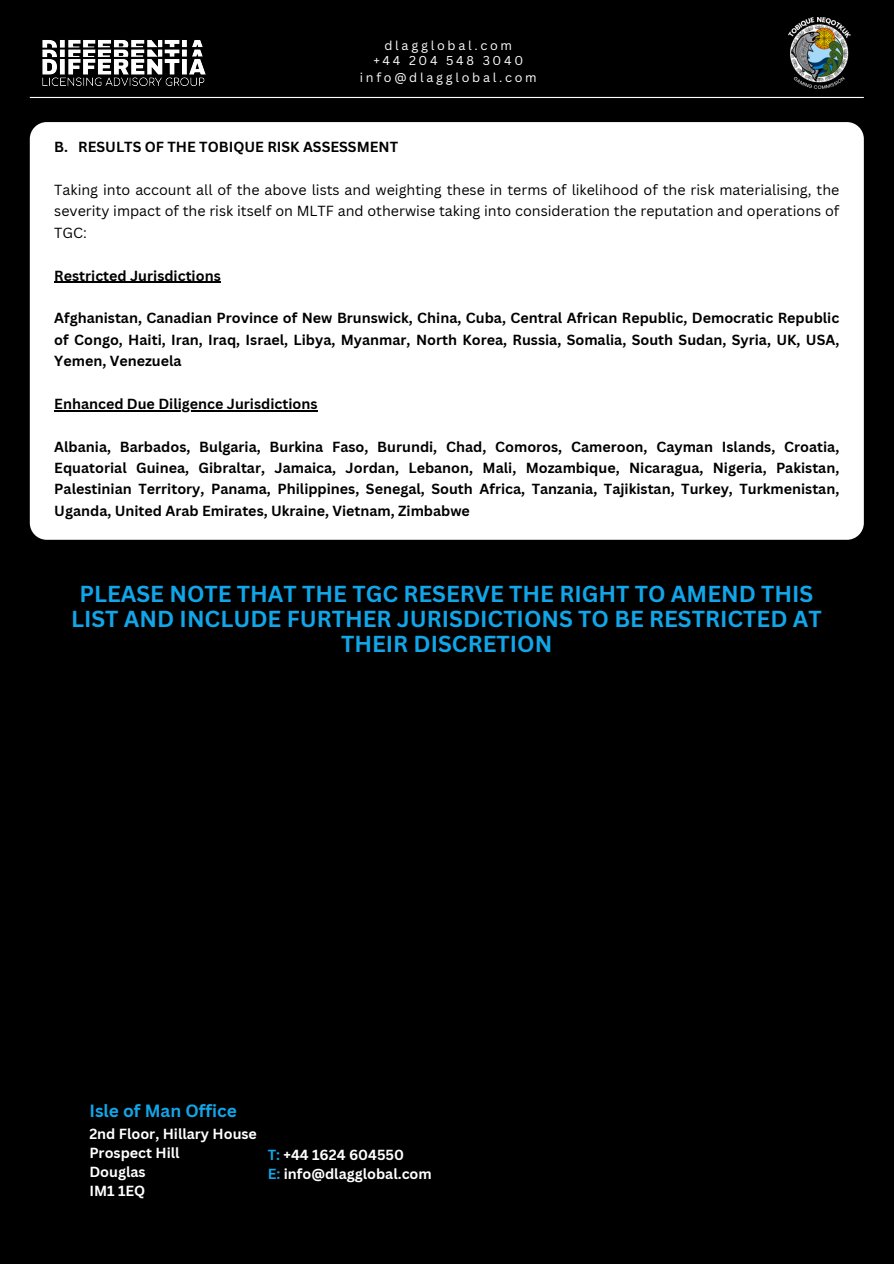
<style>
.page{position:relative;width:894px;height:1264px;background:#fff}
.page>*{position:absolute;margin:0;border:0;box-sizing:border-box;transform-origin:0 0}
.t1{font:700 22.5px/24.8px "Canva Sans";color:#11a6e9;text-align:center}
.t2{font:700 17.25px "Canva Sans";color:#11a6e9}
.t3{font:700 14.25px/21.3px "Canva Sans";color:#000;text-align:justify}
.t4{font:14.25px/21.3px "Canva Sans";color:#000;text-align:justify}
.t5{font:700 14.25px/19.2px "Canva Sans";color:#fff}
.t6{font:12.6px "Canva Sans";letter-spacing:.215em;color:#fff}
.s1{color:#11a6e9}
</style>
<div class="page">
<div style="left:0;top:0;width:893px;height:1263px;background:#000"></div>
<img style="left:42px;top:40px;width:164px;height:46px">
<hr style="left:30px;top:97px;width:833px;height:1px;background:#fff">
<img style="left:788px;top:18px;width:62px;height:71px">
<div style="left:30px;top:122px;width:833px;height:418px;background:#fff;border-radius:17px"></div>
<hr style="left:54px;top:282px;width:167px;height:1px;background:#000">
<hr style="left:54px;top:410px;width:263px;height:1px;background:#000">
<p class="t6" style="left:384px;top:37px;width:129px">dlagglobal.com</p>
<p class="t6" style="left:360px;top:68px;width:178px">info@dlagglobal.com</p>
<p class="t6" style="left:373px;top:52px;width:151px">+44 204 548 3040</p>
<p class="t3" style="left:94px;top:133px;width:10px">a</p>
<p class="t3" style="left:54px;top:136px;width:345px">B. RESULTS OF THE TOBIQUE RISK ASSESSMENT</p>
<h2 class="t4" style="left:54px;top:179px;width:786px">Taking into account all of the above lists and weighting these in terms of likelihood of the risk materialising, the severity impact of the risk itself on MLTF and otherwise taking into consideration the reputation and operations of TGC:</h2>
<h4 class="t3" style="left:54px;top:264px;width:168px">Restricted Jurisdictions</h4>
<h3 class="t3" style="left:54px;top:307px;width:786px">Afghanistan, Canadian Province of New Brunswick, China, Cuba, Central African Republic, Democratic Republic of Congo, Haiti, Iran, Iraq, Israel, Libya, Myanmar, North Korea, Russia, Somalia, South Sudan, Syria, UK, USA, Yemen, Venezuela</h3>
<h3 class="t3" style="left:54px;top:393px;width:264px">Enhanced Due Diligence Jurisdictions</h3>
<h3 class="t3" style="left:54px;top:435px;width:786px">Albania, Barbados, Bulgaria, Burkina Faso, Burundi, Chad, Comoros, Cameroon, Cayman Islands, Croatia, Equatorial Guinea, Gibraltar, Jamaica, Jordan, Lebanon, Mali, Mozambique, Nicaragua, Nigeria, Pakistan, Palestinian Territory, Panama, Philippines, Senegal, South Africa, Tanzania, Tajikistan, Turkey, Turkmenistan, Uganda, United Arab Emirates, Ukraine, Vietnam, Zimbabwe</h3>
<h3 class="t1" style="left:71px;top:581px;width:752px">PLEASE NOTE THAT THE TGC RESERVE THE RIGHT TO AMEND THIS<br>LIST AND INCLUDE FURTHER JURISDICTIONS TO BE RESTRICTED AT<br>THEIR DISCRETION</h3>
<p class="t2" style="left:89px;top:1098px;width:149px">Isle of Man Office</p>
<p class="t5" style="left:89px;top:1123px;width:169px">2nd Floor, Hillary House<br>Prospect Hill<br>Douglas<br>IM1 1EQ</p>
<p class="t5" style="left:268px;top:1144px;width:165px"><span class="s1">T:</span> +44 1624 604550<br><span class="s1">E:</span> info@dlagglobal.com</p>
</div>
